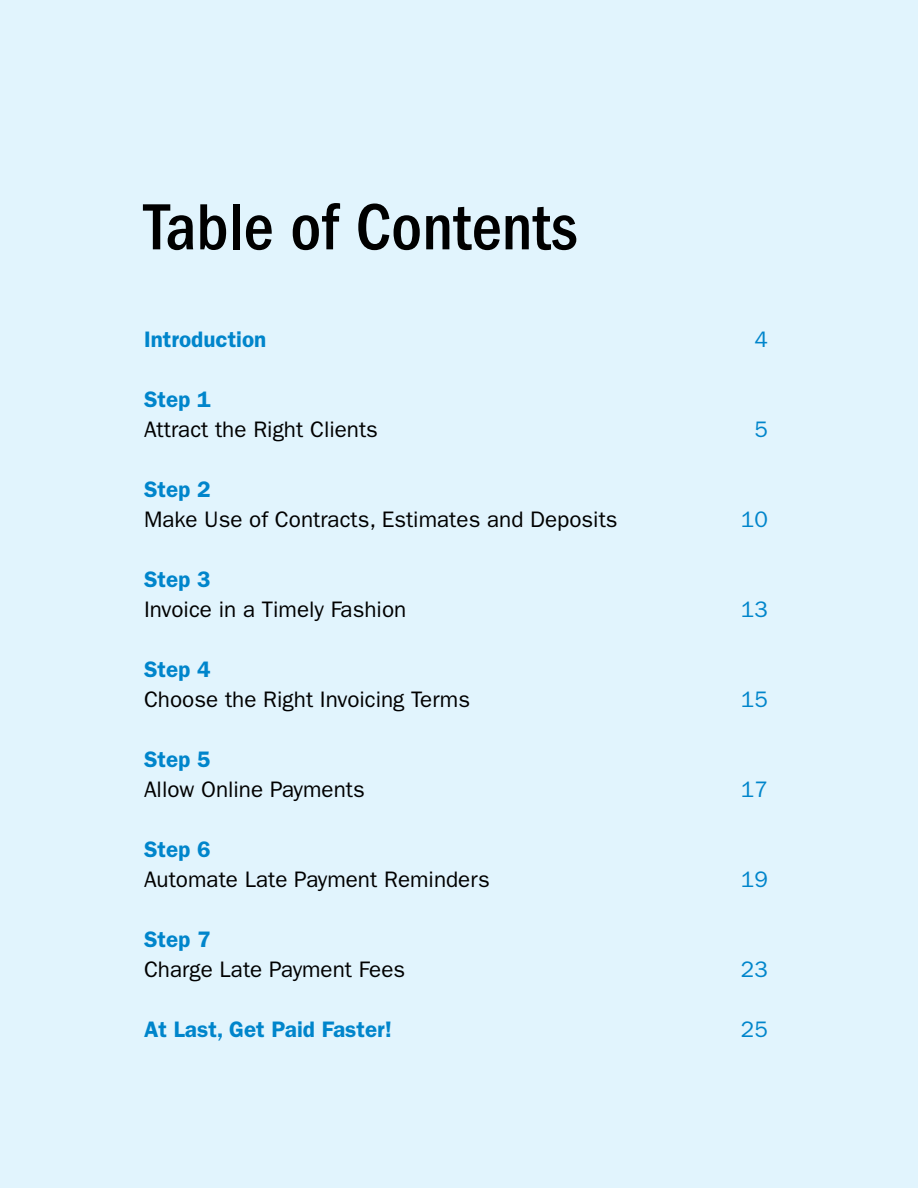
<style>
.page{position:relative;width:918px;height:1188px;background:#e1f4fd}
.page>*{position:absolute;margin:0;border:0;box-sizing:border-box;transform-origin:0 0}
.t1{font:500 condensed 67.5px "Franklin Gothic";color:#000}
.t2{font:22.5px "Franklin Gothic";color:#000}
.t3{font:600 22.5px "Franklin Gothic";color:#0085cb}
.t4{font:22.5px "Franklin Gothic";color:#0085cb}
</style>
<div class="page">
<h1 class="t1" style="left:144px;top:189px;width:435px">Table of Contents</h1>
<p class="t3" style="left:144px;top:326px;width:124px">Introduction</p>
<p class="t4" style="left:754px;top:327px;width:15px">4</p>
<p class="t3" style="left:144px;top:386px;width:68px">Step 1</p>
<p class="t2" style="left:144px;top:417px;width:235px">Attract the Right Clients</p>
<p class="t4" style="left:754px;top:417px;width:15px">5</p>
<p class="t3" style="left:144px;top:476px;width:68px">Step 2</p>
<p class="t2" style="left:144px;top:507px;width:475px">Make Use of Contracts, Estimates and Deposits</p>
<p class="t4" style="left:741px;top:507px;width:28px">10</p>
<p class="t3" style="left:144px;top:566px;width:68px">Step 3</p>
<p class="t2" style="left:144px;top:597px;width:264px">Invoice in a Timely Fashion</p>
<p class="t4" style="left:741px;top:597px;width:28px">13</p>
<p class="t3" style="left:144px;top:656px;width:68px">Step 4</p>
<p class="t2" style="left:144px;top:687px;width:328px">Choose the Right Invoicing Terms</p>
<p class="t4" style="left:741px;top:687px;width:28px">15</p>
<p class="t3" style="left:144px;top:746px;width:68px">Step 5</p>
<p class="t2" style="left:144px;top:777px;width:222px">Allow Online Payments</p>
<p class="t4" style="left:741px;top:777px;width:28px">17</p>
<p class="t3" style="left:144px;top:836px;width:68px">Step 6</p>
<p class="t2" style="left:144px;top:867px;width:347px">Automate Late Payment Reminders</p>
<p class="t4" style="left:741px;top:867px;width:28px">19</p>
<p class="t3" style="left:144px;top:926px;width:68px">Step 7</p>
<p class="t2" style="left:144px;top:957px;width:263px">Charge Late Payment Fees</p>
<p class="t4" style="left:741px;top:957px;width:28px">23</p>
<p class="t3" style="left:144px;top:1016px;width:250px">At Last, Get Paid Faster!</p>
<p class="t4" style="left:741px;top:1017px;width:28px">25</p>
</div>
